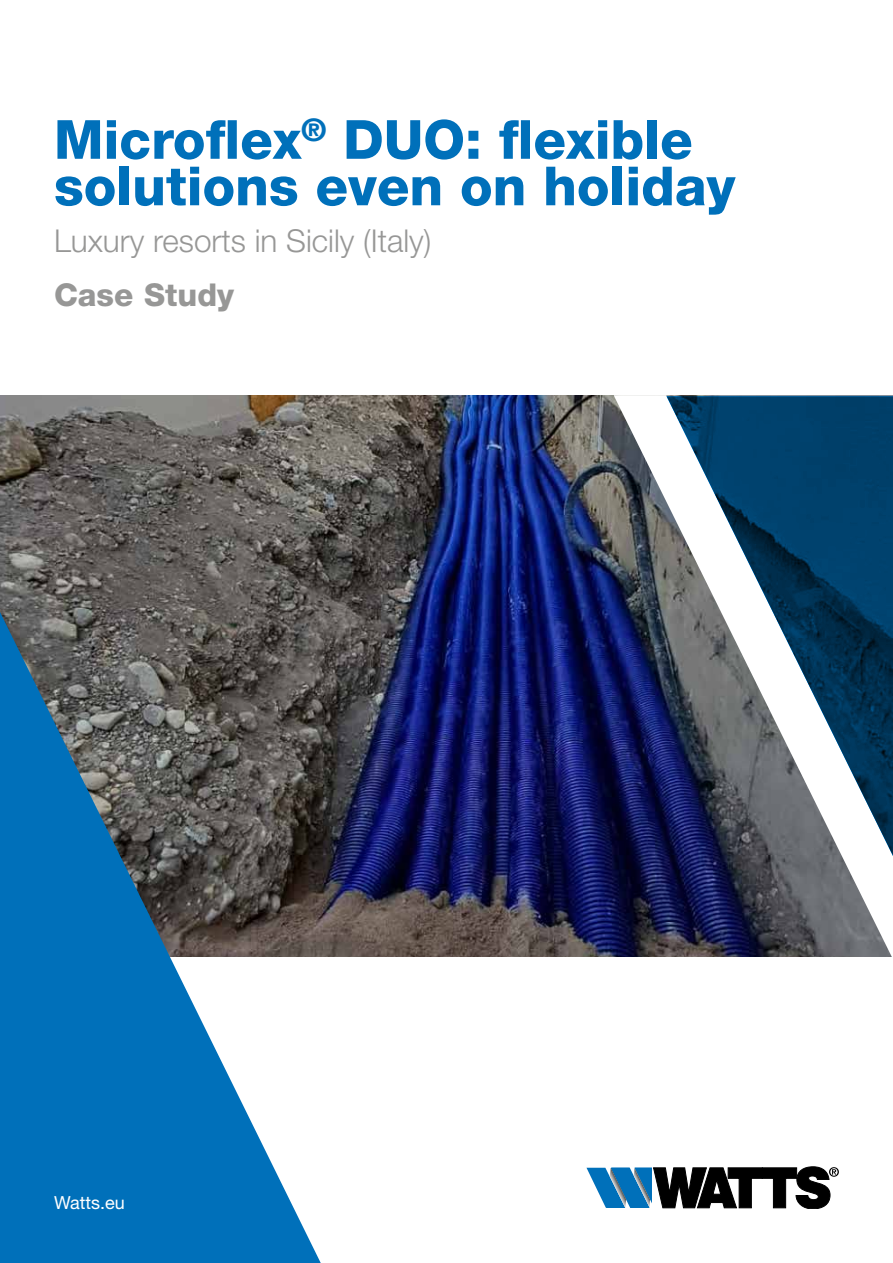
<style>
.page{position:relative;width:893px;height:1263px;background:#fff}
.page>*{position:absolute;margin:0;border:0;box-sizing:border-box;transform-origin:0 0}
.t1{font:800 54px/46.5px "Helvetica Neue LT Std";color:#0070ba}
.t2{font:300 31.5px "Helvetica Neue LT Std";color:#979796}
.t3{font:800 31.5px "Helvetica Neue LT Std";color:#979796}
.t4{font:18px "Helvetica Neue LT Std";color:#fff}
</style>
<div class="page">
<img style="left:0;top:395px;width:614px;height:561px">
<svg style="left:0;top:585px;width:327px;height:678px;background:#427697"></svg>
<img style="left:614px;top:395px;width:279px;height:562px">
<svg style="left:666px;top:396px;width:227px;height:486px"></svg>
<svg style="left:586px;top:1167px;width:253px;height:42px"></svg>
<p class="t1" style="left:54px;top:116px;width:683px">Microflex<sup>®</sup> DUO: flexible solutions even on holiday</p>
<p class="t2" style="left:54px;top:221px;width:379px">Luxury resorts in Sicily (Italy)</p>
<p class="t3" style="left:54px;top:276px;width:182px">Case Study</p>
<p class="t4" style="left:54px;top:1192px;width:72px">Watts.eu</p>
</div>
